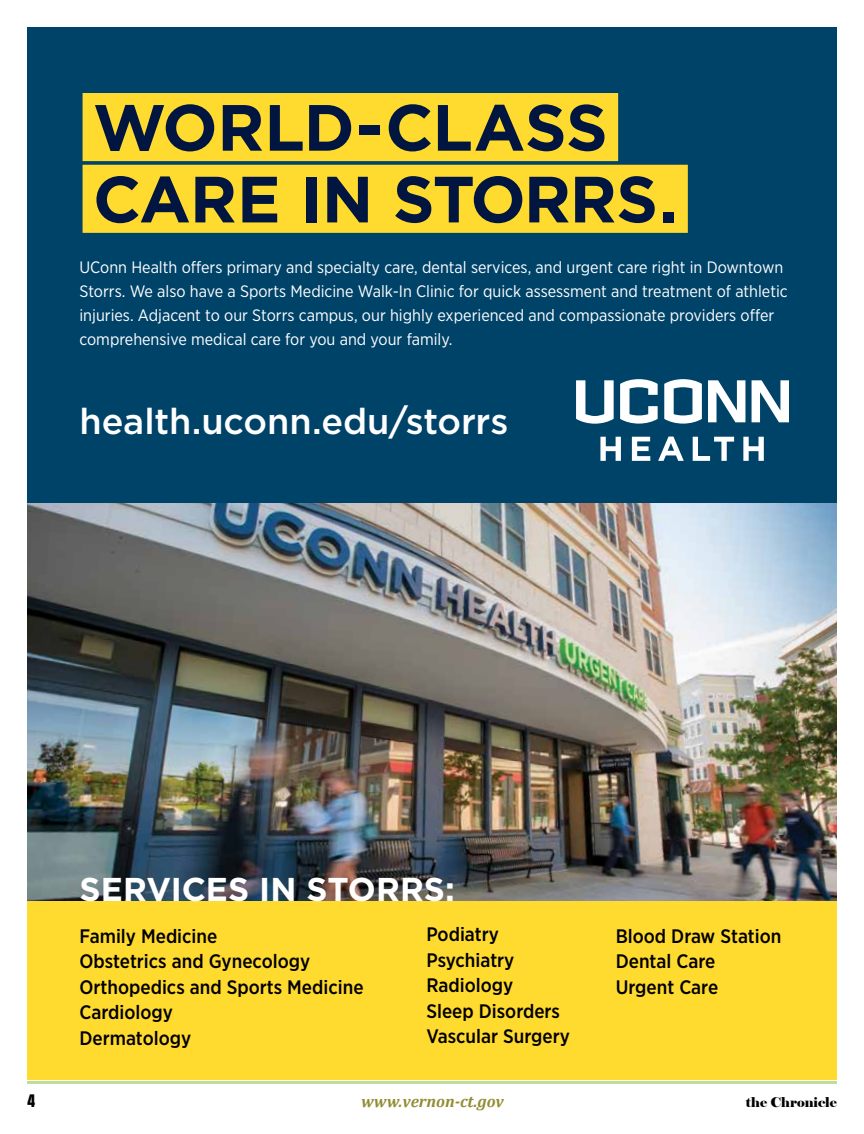
<style>
.page{position:relative;width:864px;height:1134px;background:#fff}
.page>*{position:absolute;margin:0;border:0;box-sizing:border-box;transform-origin:0 0}
.t1{font:700 65.25px/71.7px "Gotham";letter-spacing:-.01em;color:#001641}
.t2{font:500 36px "Gotham";letter-spacing:-.005em;color:#fff}
.t3{font:700 33px "Gotham";color:#fff}
.t4{font:500 19.5px/25.5px "Gotham Narrow";color:#000}
.t5{font:19.5px "Anzeigen Gro";color:#000}
.t6{font:16.5px/24px "Gotham Narrow";color:#fff}
.t7{font:italic 700 16.5px "Cambria";color:#928c34}
.t8{font:13.5px "Elephant";color:#000}
</style>
<div class="page">
<hr style="left:27px;top:1081px;width:810px;height:3px;background:#c0dd94">
<img style="left:27px;top:502px;width:810px;height:400px">
<div style="left:27px;top:27px;width:810px;height:475px;background:#004369"></div>
<div style="left:83px;top:93px;width:535px;height:68px;background:#ffda2f"></div>
<div style="left:83px;top:165px;width:605px;height:68px;background:#ffda2f"></div>
<div style="left:27px;top:902px;width:810px;height:178px;background:#ffda2f"></div>
<svg style="left:600px;top:437px;width:21px;height:24px"></svg>
<svg style="left:632px;top:437px;width:18px;height:24px"></svg>
<svg style="left:658px;top:437px;width:26px;height:24px"></svg>
<svg style="left:693px;top:437px;width:41px;height:24px"></svg>
<svg style="left:743px;top:437px;width:21px;height:24px"></svg>
<svg style="left:576px;top:380px;width:38px;height:44px"></svg>
<svg style="left:620px;top:379px;width:38px;height:45px"></svg>
<svg style="left:664px;top:379px;width:38px;height:45px"></svg>
<svg style="left:708px;top:380px;width:37px;height:42px"></svg>
<svg style="left:752px;top:380px;width:37px;height:42px"></svg>
<h1 class="t1" style="left:93px;top:91px;width:586px">WORLD-CLASS<br>CARE IN STORRS.</h1>
<p class="t6" style="left:80px;top:255px;width:710px">UConn Health offers primary and specialty care, dental services, and urgent care right in Downtown Storrs. We also have a Sports Medicine Walk-In Clinic for quick assessment and treatment of athletic injuries. Adjacent to our Storrs campus, our highly experienced and compassionate providers offer comprehensive medical care for you and your family.</p>
<h2 class="t2" style="left:80px;top:398px;width:430px">health.uconn.edu/storrs</h2>
<h3 class="t3" style="left:80px;top:867px;width:377px">SERVICES IN STORRS:</h3>
<p class="t4" style="left:80px;top:923px;width:286px">Family Medicine<br>Obstetrics and Gynecology<br>Orthopedics and Sports Medicine<br>Cardiology<br>Dermatology</p>
<p class="t4" style="left:426px;top:921px;width:145px">Podiatry<br>Psychiatry<br>Radiology<br>Sleep Disorders<br>Vascular Surgery</p>
<p class="t4" style="left:616px;top:923px;width:167px">Blood Draw Station<br>Dental Care<br>Urgent Care</p>
<p class="t5" style="left:27px;top:1090px;width:10px">4</p>
<p class="t7" style="left:361px;top:1089px;width:144px">www.vernon-ct.gov</p>
<p class="t8" style="left:746px;top:1093px;width:93px">the Chronicle</p>
</div>
